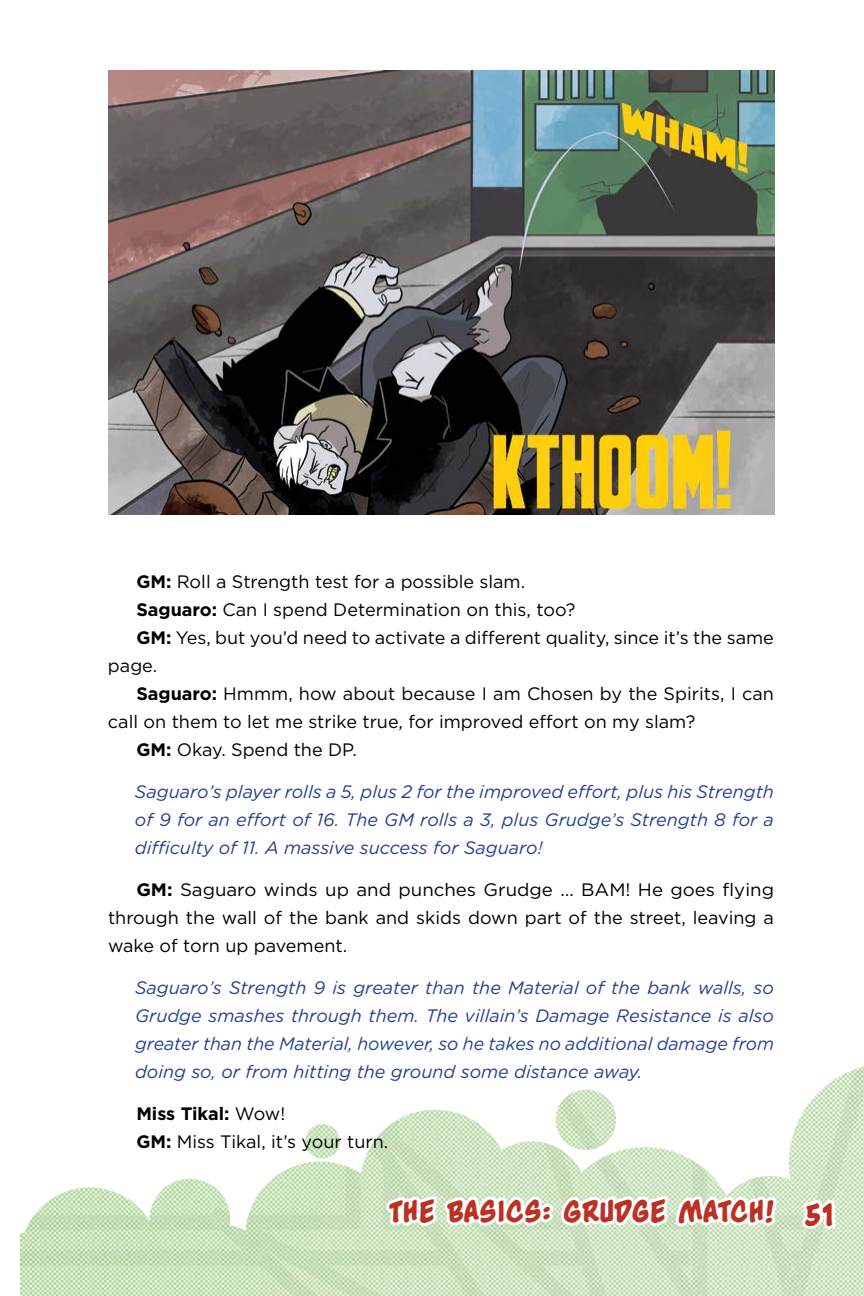
<style>
.page{position:relative;width:864px;height:1296px;background:#fff}
.page>*{position:absolute;margin:0;border:0;box-sizing:border-box;transform-origin:0 0}
.t1{font:36px "Big Bad Bold BB";letter-spacing:.05em;color:#bc3123}
.t2{font:18px/28px "Gotham";color:#000;text-align:justify}
.t3{font:italic 18px/28px "Gotham Rounded";color:#25408f;text-align:justify}
.s1{font-weight:700}
.s2{font-size:38px}
</style>
<div class="page">
<img style="left:20px;top:1066px;width:844px;height:230px">
<img style="left:108px;top:71px;width:666px;height:443px">
<svg style="left:797px;top:1195px;width:42px;height:37px"></svg>
<svg style="left:382px;top:1066px;width:399px;height:230px"></svg>
<p class="t2" style="left:136px;top:567px;width:390px"><span class="s1">GM:</span> Roll a Strength test for a possible slam.</p>
<p class="t2" style="left:136px;top:595px;width:441px"><span class="s1">Saguaro:</span> Can I spend Determination on this, too?</p>
<p class="t2" style="left:136px;top:623px;width:639px"><span class="s1">GM:</span> Yes, but you’d need to activate a different quality, since it’s the same</p>
<p class="t2" style="left:108px;top:651px;width:51px">page.</p>
<p class="t2" style="left:136px;top:679px;width:639px"><span class="s1">Saguaro:</span> Hmmm, how about because I am Chosen by the Spirits, I can</p>
<p class="t2" style="left:108px;top:707px;width:589px">call on them to let me strike true, for improved effort on my slam?</p>
<p class="t2" style="left:136px;top:735px;width:222px"><span class="s1">GM:</span> Okay. Spend the DP.</p>
<p class="t3" style="left:135px;top:777px;width:641px">Saguaro’s player rolls a 5, plus 2 for the improved effort, plus his Strength of 9 for an effort of 16. The GM rolls a 3, plus Grudge’s Strength 8 for a difficulty of 11. A massive success for Saguaro!</p>
<p class="t2" style="left:108px;top:875px;width:668px;text-indent:28px"><span class="s1">GM:</span> Saguaro winds up and punches Grudge … BAM! He goes flying through the wall of the bank and skids down part of the street, leaving a wake of torn up pavement.</p>
<p class="t3" style="left:135px;top:973px;width:641px">Saguaro’s Strength 9 is greater than the Material of the bank walls, so Grudge smashes through them. The villain’s Damage Resistance is also greater than the Material, however, so he takes no additional damage from doing so, or from hitting the ground some distance away.</p>
<p class="t2" style="left:136px;top:1099px;width:253px"><span class="s1">Miss Tikal:</span> Wow!<br><span class="s1">GM:</span> Miss Tikal, it’s your turn.</p>
<h1 class="t1" style="left:390px;top:1191px;width:444px">THE BASICS: GRUDGE MATCH! <span class="s2">51</span></h1>
</div>
